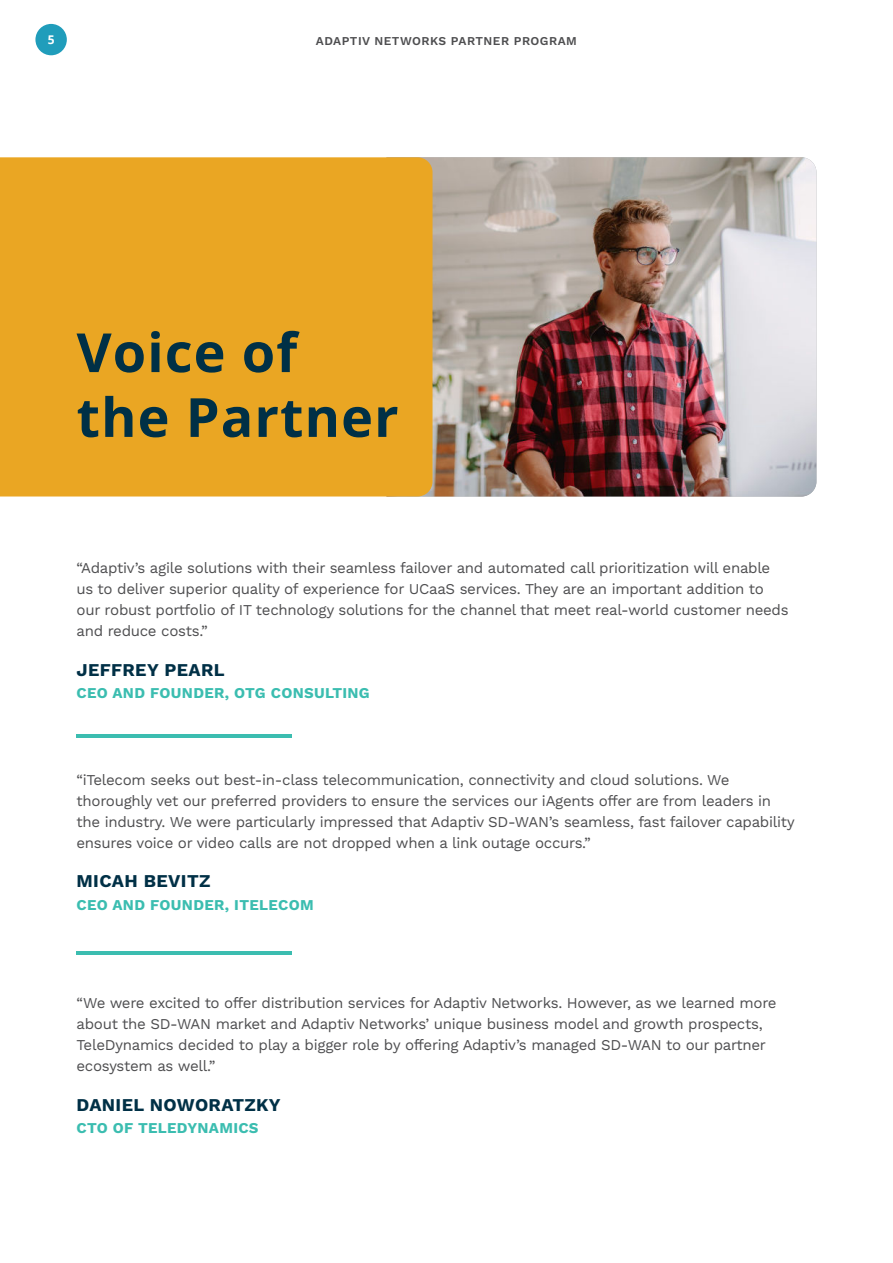
<style>
.page{position:relative;width:893px;height:1263px;background:#fff}
.page>*{position:absolute;margin:0;border:0;box-sizing:border-box;transform-origin:0 0}
.t1{font:700 54px/64.8px "Open Sans";letter-spacing:.02em;color:#003046}
.t2{font:700 18px "Work Sans";letter-spacing:.02em;color:#003046}
.t3{font:15px/21px "Work Sans";letter-spacing:-.02em;color:#4e4e50}
.t4{font:700 15px "Work Sans";letter-spacing:.02em;color:#3bbdb0}
.t5{font:600 12px "Work Sans";letter-spacing:.04em;color:#4e4e50}
.t6{font:700 12px "Open Sans";color:#fff}
</style>
<div class="page">
<div style="left:35px;top:24px;width:32px;height:31px;background:#209dbb;border-radius:50%"></div>
<img style="left:432px;top:157px;width:384px;height:339px">
<hr style="left:77px;top:734px;width:215px;height:3px;background:#3bbdb0">
<hr style="left:77px;top:951px;width:215px;height:3px;background:#3bbdb0">
<div style="left:0;top:157px;width:432px;height:339px;background:#eaa623"></div>
<p class="t6" style="left:48px;top:35px;width:8px">5</p>
<p class="t5" style="left:316px;top:36px;width:263px">ADAPTIV NETWORKS PARTNER PROGRAM</p>
<h1 class="t1" style="left:77px;top:325px;width:324px">Voice of the Partner</h1>
<p class="t3" style="left:77px;top:559px;width:713px">“Adaptiv’s agile solutions with their seamless failover and automated call prioritization will enable us to deliver superior quality of experience for UCaaS services. They are an important addition to our robust portfolio of IT technology solutions for the channel that meet real-world customer needs and reduce costs.”</p>
<p class="t2" style="left:77px;top:662px;width:150px">JEFFREY PEARL</p>
<p class="t4" style="left:77px;top:687px;width:295px">CEO AND FOUNDER, OTG CONSULTING</p>
<p class="t3" style="left:77px;top:770px;width:720px">“iTelecom seeks out best-in-class telecommunication, connectivity and cloud solutions. We thoroughly vet our preferred providers to ensure the services our iAgents offer are from leaders in the industry. We were particularly impressed that Adaptiv SD-WAN’s seamless, fast failover capability ensures voice or video calls are not dropped when a link outage occurs.”</p>
<p class="t2" style="left:77px;top:873px;width:136px">MICAH BEVITZ</p>
<p class="t4" style="left:77px;top:898px;width:239px">CEO AND FOUNDER, ITELECOM</p>
<p class="t3" style="left:77px;top:994px;width:702px">“We were excited to offer distribution services for Adaptiv Networks. However, as we learned more about the SD-WAN market and Adaptiv Networks’ unique business model and growth prospects, TeleDynamics decided to play a bigger role by offering Adaptiv’s managed SD-WAN to our partner ecosystem as well.”</p>
<p class="t2" style="left:77px;top:1097px;width:206px">DANIEL NOWORATZKY</p>
<p class="t4" style="left:77px;top:1122px;width:184px">CTO OF TELEDYNAMICS</p>
</div>
